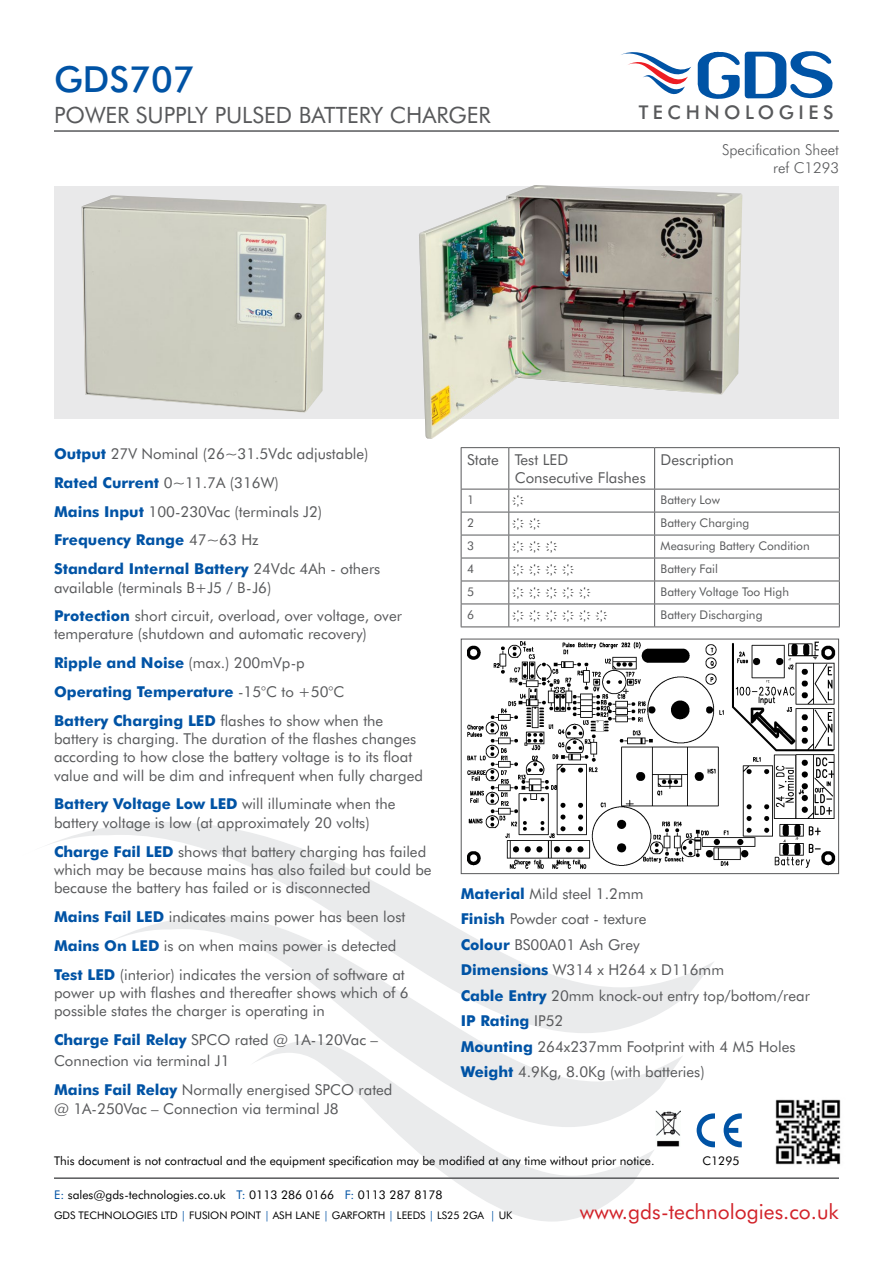
<style>
.page{position:relative;width:893px;height:1263px;background:#fff}
.page>*{position:absolute;margin:0;border:0;box-sizing:border-box;transform-origin:0 0}
.t1{font:500 36px "Futura BT";color:#0053a5}
.t2{font:22.5px "Futura BT";color:#58595b}
.t3{font:21px "Futura BT";color:#d2232a}
.t4{font:500 18.9px "Futura BT";letter-spacing:.24em;color:#58595b}
.t5{font:15px/28.8px "Futura BT";color:#58595b}
.t6{font:300 15px/18px "Futura BT";color:#58595b;text-align:right}
.t7{font:12px "Futura BT";color:#000}
.t8{font:12px "Futura BT";color:#58595b}
.t9{font:italic 700 12px "Arial";color:#000}
.t10{font:10.5px "Futura BT";color:#000}
.s1{font-weight:700;color:#0053a5}
.s2{color:#0053a5}
</style>
<div class="page">
<div style="left:54px;top:187px;width:785px;height:232px;background:#e9e9ea"></div>
<svg style="left:48px;top:822px;width:667px;height:177px"></svg>
<svg style="left:93px;top:916px;width:590px;height:197px"></svg>
<svg style="left:250px;top:1040px;width:405px;height:181px"></svg>
<svg style="left:697px;top:51px;width:136px;height:48px"></svg>
<svg style="left:621px;top:52px;width:70px;height:43px"></svg>
<hr style="left:54px;top:130px;width:785px;height:2px;background:#58595b">
<hr style="left:461px;top:447px;width:48px;height:1px;background:#58595b">
<hr style="left:461px;top:448px;width:1px;height:41px;background:#58595b">
<hr style="left:509px;top:447px;width:146px;height:1px;background:#58595b">
<hr style="left:508px;top:448px;width:1px;height:41px;background:#58595b">
<hr style="left:655px;top:447px;width:185px;height:1px;background:#58595b">
<hr style="left:654px;top:448px;width:1px;height:41px;background:#58595b">
<hr style="left:839px;top:448px;width:1px;height:41px;background:#58595b">
<hr style="left:461px;top:489px;width:48px;height:1px;background:#58595b">
<hr style="left:509px;top:489px;width:146px;height:1px;background:#58595b">
<hr style="left:655px;top:489px;width:185px;height:1px;background:#58595b">
<hr style="left:461px;top:512px;width:48px;height:1px;background:#58595b">
<hr style="left:509px;top:512px;width:146px;height:1px;background:#58595b">
<hr style="left:655px;top:512px;width:185px;height:1px;background:#58595b">
<hr style="left:461px;top:535px;width:48px;height:1px;background:#58595b">
<hr style="left:509px;top:535px;width:146px;height:1px;background:#58595b">
<hr style="left:655px;top:535px;width:185px;height:1px;background:#58595b">
<hr style="left:461px;top:558px;width:48px;height:1px;background:#58595b">
<hr style="left:509px;top:558px;width:146px;height:1px;background:#58595b">
<hr style="left:655px;top:558px;width:185px;height:1px;background:#58595b">
<hr style="left:461px;top:581px;width:48px;height:1px;background:#58595b">
<hr style="left:509px;top:581px;width:146px;height:1px;background:#58595b">
<hr style="left:655px;top:581px;width:185px;height:1px;background:#58595b">
<hr style="left:461px;top:604px;width:48px;height:1px;background:#58595b">
<svg style="left:461px;top:489px;width:1px;height:137px"></svg>
<hr style="left:509px;top:604px;width:146px;height:1px;background:#58595b">
<svg style="left:508px;top:489px;width:1px;height:137px"></svg>
<hr style="left:655px;top:604px;width:185px;height:1px;background:#58595b">
<svg style="left:654px;top:489px;width:1px;height:137px"></svg>
<svg style="left:839px;top:489px;width:1px;height:137px"></svg>
<hr style="left:461px;top:626px;width:48px;height:1px;background:#58595b">
<hr style="left:509px;top:626px;width:146px;height:1px;background:#58595b">
<hr style="left:655px;top:626px;width:185px;height:1px;background:#58595b">
<svg style="left:697px;top:1113px;width:18px;height:34px"></svg>
<svg style="left:724px;top:1113px;width:18px;height:34px"></svg>
<hr style="left:54px;top:1177px;width:785px;height:2px;background:#58595b">
<img style="left:775px;top:1099px;width:66px;height:66px">
<div style="left:461px;top:639px;width:378px;height:235px;background:#fff"></div>
<img style="left:467px;top:641px;width:368px;height:228px">
<div style="left:461px;top:639px;width:378px;height:235px;border:1px solid #58595b"></div>
<img style="left:419px;top:185px;width:323px;height:254px">
<img style="left:82px;top:195px;width:245px;height:217px">
<img style="left:655px;top:1110px;width:25px;height:36px">
<h1 class="t1" style="left:54px;top:58px;width:142px">GDS707</h1>
<h2 class="t2" style="left:54px;top:101px;width:438px">Power Supply Pulsed Battery Charger</h2>
<p class="t4" style="left:639px;top:101px;width:196px">TECHNOLOGIES</p>
<p class="t6" style="left:722px;top:140px;width:118px">Specification Sheet ref C1293</p>
<p class="t5" style="left:54px;top:439px;width:328px"><span class="s1">Output</span> 27V Nominal (26~31.5Vdc adjustable)<br><span class="s1">Rated Current</span> 0~11.7A (316W)<br><span class="s1">Mains Input</span> 100-230Vac (terminals J2)<br><span class="s1">Frequency Range</span> 47~63 Hz<br><span class="s1">Standard Internal Battery</span> 24Vdc 4Ah - others</p>
<p class="t5" style="left:54px;top:573px;width:349px">available (terminals B+J5 / B-J6)<br><span class="s1">Protection</span> short circuit, overload, over voltage, over</p>
<p class="t5" style="left:54px;top:619px;width:331px">temperature (shutdown and automatic recovery)<br><span class="s1">Ripple and Noise</span> (max.) 200mVp-p <span class="s1">Operating Temperature</span> -15°C to +50°C <span class="s1">Battery Charging LED</span> flashes to show when the</p>
<p class="t5" style="left:54px;top:729px;width:371px;line-height:18.3px">battery is charging. The duration of the flashes changes according to how close the battery voltage is to its float value and will be dim and infrequent when fully charged</p>
<p class="t5" style="left:54px;top:795px;width:343px;line-height:18.3px"><span class="s1">Battery Voltage Low LED</span> will illuminate when the battery voltage is low (at approximately 20 volts)</p>
<p class="t5" style="left:54px;top:842px;width:379px;line-height:18.3px"><span class="s1">Charge Fail LED</span> shows that battery charging has failed which may be because mains has also failed but could be because the battery has failed or is disconnected</p>
<p class="t5" style="left:54px;top:902px;width:353px"><span class="s1">Mains Fail LED</span> indicates mains power has been lost<br><span class="s1">Mains On LED</span> is on when mains power is detected<br><span class="s1">Test LED</span> (interior) indicates the version of software at</p>
<p class="t5" style="left:54px;top:983px;width:356px;line-height:18.3px">power up with flashes and thereafter shows which of 6 possible states the charger is operating in</p>
<p class="t5" style="left:54px;top:1029px;width:326px;line-height:21.3px"><span class="s1">Charge Fail Relay</span> SPCO rated @ 1A-120Vac –<br>Connection via terminal J1</p>
<p class="t5" style="left:54px;top:1080px;width:340px;line-height:18.6px"><span class="s1">Mains Fail Relay</span> Normally energised SPCO rated @ 1A-250Vac – Connection via terminal J8</p>
<p class="t5" style="left:515px;top:451px;width:132px;line-height:18px;text-indent:-48px">State Test LED<br>Consecutive Flashes</p>
<p class="t5" style="left:661px;top:445px;width:75px">Description</p>
<p class="t8" style="left:467px;top:493px;width:9px">1</p>
<p class="t9" style="left:518px;top:492px;width:13px">҉</p>
<p class="t8" style="left:661px;top:493px;width:61px">Battery Low</p>
<p class="t8" style="left:467px;top:516px;width:9px">2</p>
<p class="t9" style="left:518px;top:515px;width:29px">҉ ҉</p>
<p class="t8" style="left:661px;top:516px;width:90px">Battery Charging</p>
<p class="t8" style="left:467px;top:539px;width:9px">3</p>
<p class="t9" style="left:518px;top:538px;width:46px">҉ ҉ ҉</p>
<p class="t8" style="left:661px;top:539px;width:151px">Measuring Battery Condition</p>
<p class="t8" style="left:467px;top:562px;width:9px">4</p>
<p class="t9" style="left:518px;top:560px;width:63px">҉ ҉ ҉ ҉</p>
<p class="t8" style="left:661px;top:562px;width:59px">Battery Fail</p>
<p class="t8" style="left:467px;top:585px;width:9px">5</p>
<p class="t9" style="left:518px;top:583px;width:79px">҉ ҉ ҉ ҉ ҉</p>
<p class="t8" style="left:661px;top:585px;width:130px">Battery Voltage Too H igh</p>
<p class="t8" style="left:467px;top:608px;width:9px">6</p>
<p class="t9" style="left:518px;top:606px;width:96px">҉ ҉ ҉ ҉ ҉ ҉</p>
<p class="t8" style="left:661px;top:608px;width:103px">Battery Discharging</p>
<p class="t5" style="left:461px;top:881px;width:351px;line-height:25.5px"><span class="s1">Material</span> Mild steel 1.2mm<br><span class="s1">Finish</span> Powder coat - texture<br><span class="s1">Colour</span> BS00A01 Ash Grey<br><span class="s1">Dimensions</span> W314 x H264 x D116mm<br><span class="s1">Cable Entry</span> 20mm knock-out entry top/bottom/rear<br><span class="s1">IP Rating</span> IP52<br><span class="s1">Mounting</span> 264x237mm Footprint with 4 M5 H oles<br><span class="s1">Weight</span> 4.9Kg, 8.0Kg (with batteries)</p>
<p class="t7" style="left:54px;top:1153px;width:602px">This document is not contractual and the equipment specification may be modified at any time without prior notice.</p>
<p class="t7" style="left:702px;top:1153px;width:39px">C1295</p>
<p class="t7" style="left:54px;top:1188px;width:390px"><span class="s2">E :</span> sales@gds-technologies.co.uk <span class="s2">T:</span> 0113 286 0166 <span class="s2">F:</span> 0113 287 8178</p>
<p class="t10" style="left:54px;top:1209px;width:68px">GDS TECHNOLOG</p>
<p class="t10" style="left:144px;top:1209px;width:23px">IES LTD</p>
<p class="t10" style="left:181px;top:1209px;width:159px"><span class="s2">|</span> FUSION POINT <span class="s2">|</span> ASH LANE <span class="s2">|</span> GAR</p>
<p class="t10" style="left:352px;top:1209px;width:13px">FORTH</p>
<p class="t10" style="left:389px;top:1209px;width:15px"><span class="s2">|</span> LEED</p>
<p class="t10" style="left:420px;top:1209px;width:58px">S <span class="s2">|</span> LS25 2GA</p>
<p class="t10" style="left:490px;top:1209px;width:24px"><span class="s2">|</span>UK</p>
<h3 class="t3" style="left:580px;top:1198px;width:260px">www.gds-technologies.co.uk</h3>
</div>
